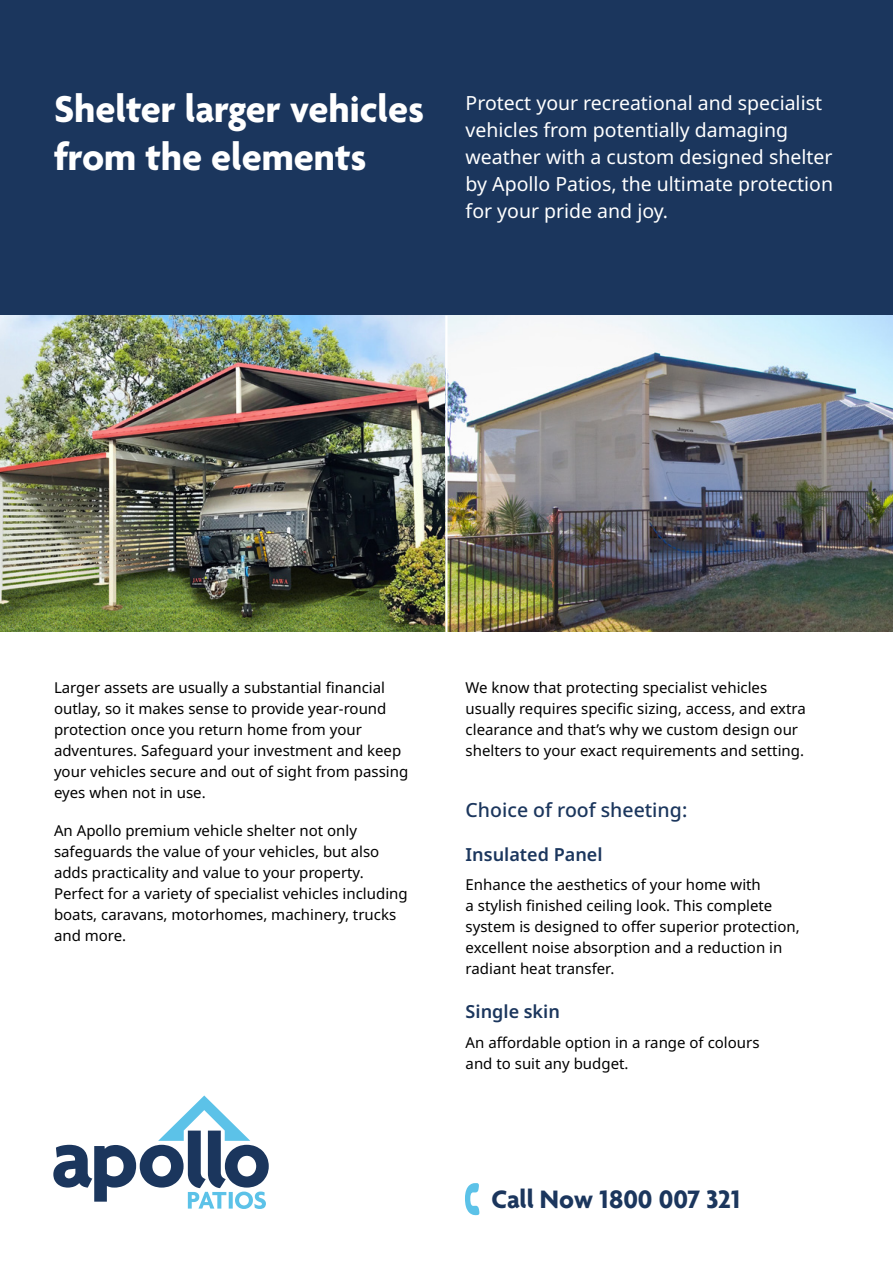
<style>
.page{position:relative;width:893px;height:1263px;background:#fff}
.page>*{position:absolute;margin:0;border:0;box-sizing:border-box;transform-origin:0 0}
.t1{font:700 40.5px/48.6px "Agenda One";color:#fff}
.t2{font:700 27.3px "Agenda One";color:#1b365d}
.t3{font:19.5px/27px "Noto Sans";color:#fff}
.t4{font:500 19.5px "Noto Sans";color:#1b365d}
.t5{font:600 18px "Noto Sans";color:#1b365d}
.t6{font:15px/21px "Noto Sans";color:#000}
</style>
<div class="page">
<div style="left:0;top:0;width:893px;height:316px;background:#1b365d"></div>
<img style="left:0;top:316px;width:893px;height:315px">
<hr style="left:445px;top:316px;width:3px;height:319px;background:#fff">
<svg style="left:53px;top:1095px;width:216px;height:114px"></svg>
<svg style="left:465px;top:1183px;width:14px;height:32px"></svg>
<h1 class="t1" style="left:54px;top:85px;width:372px">Shelter larger vehicles from the elements</h1>
<h3 class="t3" style="left:466px;top:90px;width:369px">Protect your recreational and specialist vehicles from potentially damaging weather with a custom designed shelter by Apollo Patios, the ultimate protection for your pride and joy.</h3>
<p class="t6" style="left:54px;top:677px;width:356px">Larger assets are usually a substantial financial outlay, so it makes sense to provide year-round protection once you return home from your adventures. Safeguard your investment and keep your vehicles secure and out of sight from passing eyes when not in use.</p>
<p class="t6" style="left:54px;top:820px;width:355px">An Apollo premium vehicle shelter not only safeguards the value of your vehicles, but also adds practicality and value to your property.<br>Perfect for a variety of specialist vehicles including boats, caravans, motorhomes, machinery, trucks and more.</p>
<p class="t6" style="left:466px;top:677px;width:342px">We know that protecting specialist vehicles usually requires specific sizing, access, and extra clearance and that’s why we custom design our shelters to your exact requirements and setting.</p>
<h3 class="t4" style="left:466px;top:796px;width:223px">Choice of roof sheeting:</h3>
<p class="t5" style="left:466px;top:841px;width:138px">Insulated Panel</p>
<p class="t6" style="left:466px;top:875px;width:336px">Enhance the aesthetics of your home with<br>a stylish finished ceiling look. This complete system is designed to offer superior protection, excellent noise absorption and a reduction in radiant heat transfer.</p>
<p class="t5" style="left:466px;top:999px;width:96px">Single skin</p>
<p class="t6" style="left:466px;top:1032px;width:295px">An affordable option in a range of colours and to suit any budget.</p>
<h2 class="t2" style="left:492px;top:1184px;width:250px">Call Now 1800 007 321</h2>
</div>
